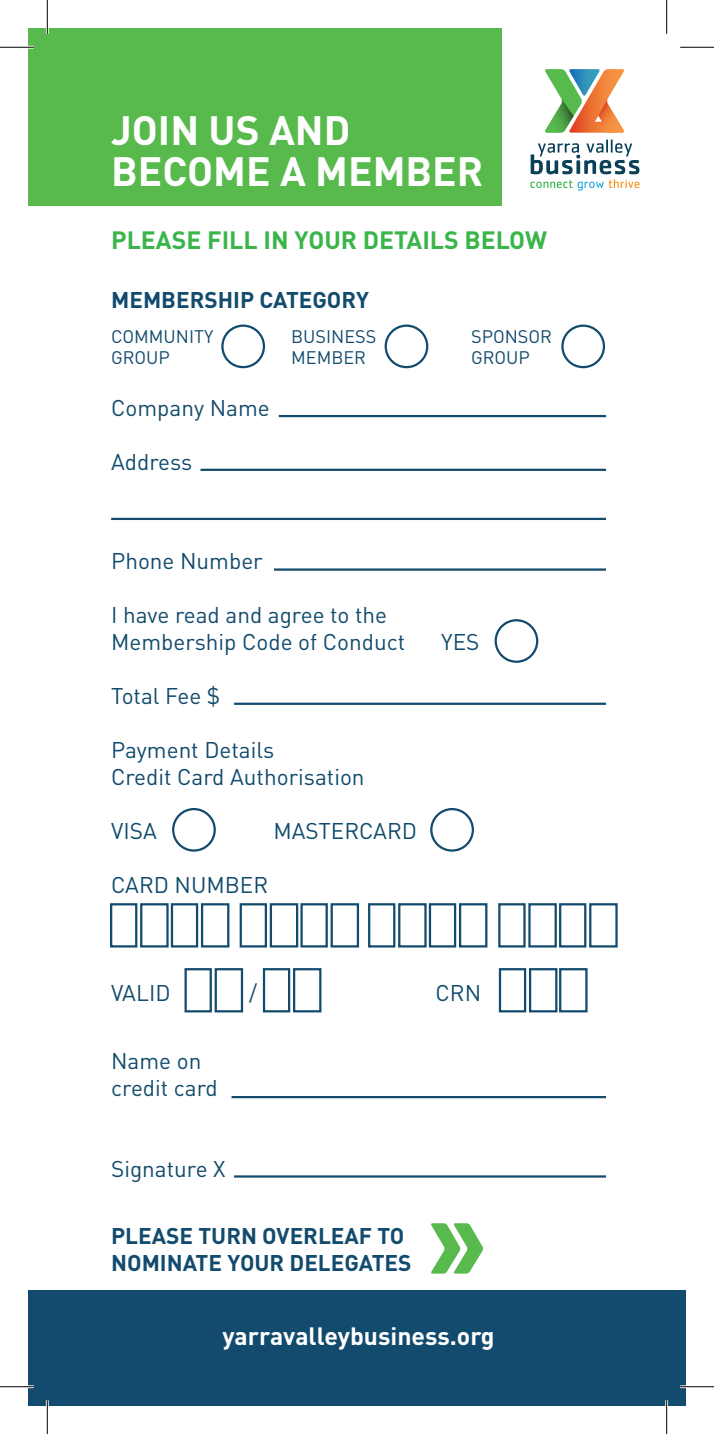
<style>
.page{position:relative;width:714px;height:1434px;background:#fff}
.page>*{position:absolute;margin:0;border:0;box-sizing:border-box;transform-origin:0 0}
.t1{font:700 40.5px/40.5px "DINOT";color:#fff}
.t2{font:700 24.75px "DINOT";color:#3ab54a}
.t3{font:700 24.75px "DINOT";color:#fff}
.t4{font:22.5px/27px "DINOT";color:#124b6d}
.t5{font:700 22.5px/27px "DINOT";color:#124b6d}
.t6{font:18px/20.2px "DINOT";color:#124b6d}
</style>
<div class="page">
<div style="left:28px;top:28px;width:473px;height:178px;background:#58ba4c"></div>
<hr style="left:278px;top:415px;width:327px;height:2px;background:#124b6d">
<hr style="left:274px;top:568px;width:331px;height:3px;background:#124b6d">
<hr style="left:234px;top:703px;width:371px;height:2px;background:#124b6d">
<hr style="left:234px;top:1175px;width:371px;height:3px;background:#124b6d">
<hr style="left:231px;top:1096px;width:374px;height:2px;background:#124b6d">
<hr style="left:111px;top:518px;width:494px;height:2px;background:#124b6d">
<hr style="left:200px;top:469px;width:405px;height:2px;background:#124b6d">
<div style="left:172px;top:808px;width:44px;height:44px;border:2px solid #124b6d;border-radius:50%"></div>
<div style="left:430px;top:808px;width:43px;height:44px;border:2px solid #124b6d;border-radius:50%"></div>
<div style="left:221px;top:325px;width:44px;height:43px;border:2px solid #124b6d;border-radius:50%"></div>
<div style="left:384px;top:325px;width:44px;height:43px;border:2px solid #124b6d;border-radius:50%"></div>
<div style="left:494px;top:619px;width:44px;height:44px;border:2px solid #124b6d;border-radius:50%"></div>
<div style="left:561px;top:325px;width:43px;height:43px;border:2px solid #124b6d;border-radius:50%"></div>
<div style="left:110px;top:903px;width:27px;height:44px;border:2px solid #124b6d"></div>
<div style="left:184px;top:968px;width:28px;height:44px;border:2px solid #124b6d"></div>
<div style="left:239px;top:903px;width:28px;height:44px;border:2px solid #124b6d"></div>
<div style="left:368px;top:903px;width:27px;height:44px;border:2px solid #124b6d"></div>
<div style="left:498px;top:903px;width:27px;height:44px;border:2px solid #124b6d"></div>
<div style="left:171px;top:903px;width:27px;height:44px;border:2px solid #124b6d"></div>
<div style="left:263px;top:968px;width:27px;height:44px;border:2px solid #124b6d"></div>
<div style="left:498px;top:968px;width:28px;height:44px;border:2px solid #124b6d"></div>
<div style="left:300px;top:903px;width:27px;height:44px;border:2px solid #124b6d"></div>
<div style="left:428px;top:903px;width:28px;height:44px;border:2px solid #124b6d"></div>
<div style="left:558px;top:903px;width:28px;height:44px;border:2px solid #124b6d"></div>
<div style="left:140px;top:903px;width:28px;height:44px;border:2px solid #124b6d"></div>
<div style="left:214px;top:968px;width:29px;height:44px;border:2px solid #124b6d"></div>
<div style="left:269px;top:903px;width:29px;height:44px;border:2px solid #124b6d"></div>
<div style="left:398px;top:903px;width:28px;height:44px;border:2px solid #124b6d"></div>
<div style="left:528px;top:903px;width:28px;height:44px;border:2px solid #124b6d"></div>
<div style="left:201px;top:903px;width:28px;height:44px;border:2px solid #124b6d"></div>
<div style="left:293px;top:968px;width:28px;height:44px;border:2px solid #124b6d"></div>
<div style="left:528px;top:968px;width:29px;height:44px;border:2px solid #124b6d"></div>
<div style="left:558px;top:968px;width:29px;height:44px;border:2px solid #124b6d"></div>
<div style="left:330px;top:903px;width:29px;height:44px;border:2px solid #124b6d"></div>
<div style="left:458px;top:903px;width:29px;height:44px;border:2px solid #124b6d"></div>
<div style="left:588px;top:903px;width:29px;height:44px;border:2px solid #124b6d"></div>
<svg style="left:431px;top:1223px;width:52px;height:51px"></svg>
<div style="left:28px;top:1290px;width:657px;height:116px;background:#124b6d"></div>
<svg style="left:530px;top:140px;width:109px;height:51px"></svg>
<svg style="left:545px;top:69px;width:79px;height:64px"></svg>
<hr style="left:0;top:46px;width:34px;height:3px;background:#fff">
<hr style="left:0;top:1385px;width:34px;height:3px;background:#fff">
<hr style="left:679px;top:1385px;width:34px;height:3px;background:#fff">
<hr style="left:46px;top:0;width:3px;height:34px;background:#fff">
<hr style="left:46px;top:1400px;width:3px;height:34px;background:#fff">
<hr style="left:665px;top:1400px;width:2px;height:34px;background:#fff">
<hr style="left:0;top:47px;width:34px;height:1px;background:#000">
<hr style="left:679px;top:47px;width:34px;height:1px;background:#000">
<hr style="left:0;top:1386px;width:34px;height:1px;background:#000">
<hr style="left:679px;top:1386px;width:34px;height:1px;background:#000">
<hr style="left:47px;top:0;width:1px;height:34px;background:#000">
<hr style="left:47px;top:1400px;width:1px;height:34px;background:#000">
<hr style="left:666px;top:0;width:1px;height:34px;background:#000">
<hr style="left:666px;top:1400px;width:1px;height:34px;background:#000">
<h1 class="t1" style="left:111px;top:109px;width:373px">JOIN US AND<br>BECOME A MEMBER</h1>
<p class="t2" style="left:111px;top:224px;width:437px">PLEASE FILL IN YOUR DETAILS BELOW</p>
<p class="t5" style="left:111px;top:286px;width:259px">MEMBERSHIP CATEGORY</p>
<p class="t6" style="left:111px;top:326px;width:104px">COMMUNITY<br>GROUP</p>
<p class="t6" style="left:291px;top:326px;width:87px">BUSINESS<br>MEMBER</p>
<p class="t6" style="left:471px;top:326px;width:82px">SPONSOR<br>GROUP</p>
<p class="t4" style="left:111px;top:394px;width:160px">Company Name</p>
<p class="t4" style="left:111px;top:448px;width:83px">Address</p>
<p class="t4" style="left:111px;top:547px;width:153px">Phone Number</p>
<p class="t4" style="left:111px;top:601px;width:295px">I have read and agree to the<br>Membership Code of Conduct</p>
<p class="t4" style="left:111px;top:682px;width:111px">Total Fee $</p>
<p class="t4" style="left:111px;top:736px;width:255px">Payment Details<br>Credit Card Authorisation</p>
<p class="t4" style="left:111px;top:817px;width:47px">VISA</p>
<p class="t4" style="left:273px;top:817px;width:145px">MASTERCARD</p>
<p class="t4" style="left:111px;top:871px;width:158px">CARD NUMBER</p>
<p class="t4" style="left:441px;top:628px;width:40px">YES</p>
<p class="t4" style="left:111px;top:979px;width:61px">VALID</p>
<p class="t4" style="left:249px;top:979px;width:9px">/</p>
<p class="t4" style="left:435px;top:979px;width:47px">CRN</p>
<p class="t4" style="left:111px;top:1047px;width:108px">Name on credit card</p>
<p class="t4" style="left:111px;top:1155px;width:116px">Signature X</p>
<p class="t5" style="left:111px;top:1222px;width:302px">PLEASE TURN OVERLEAF TO<br>NOMINATE YOUR DELEGATES</p>
<p class="t3" style="left:222px;top:1320px;width:273px">yarravalleybusiness.org</p>
</div>
